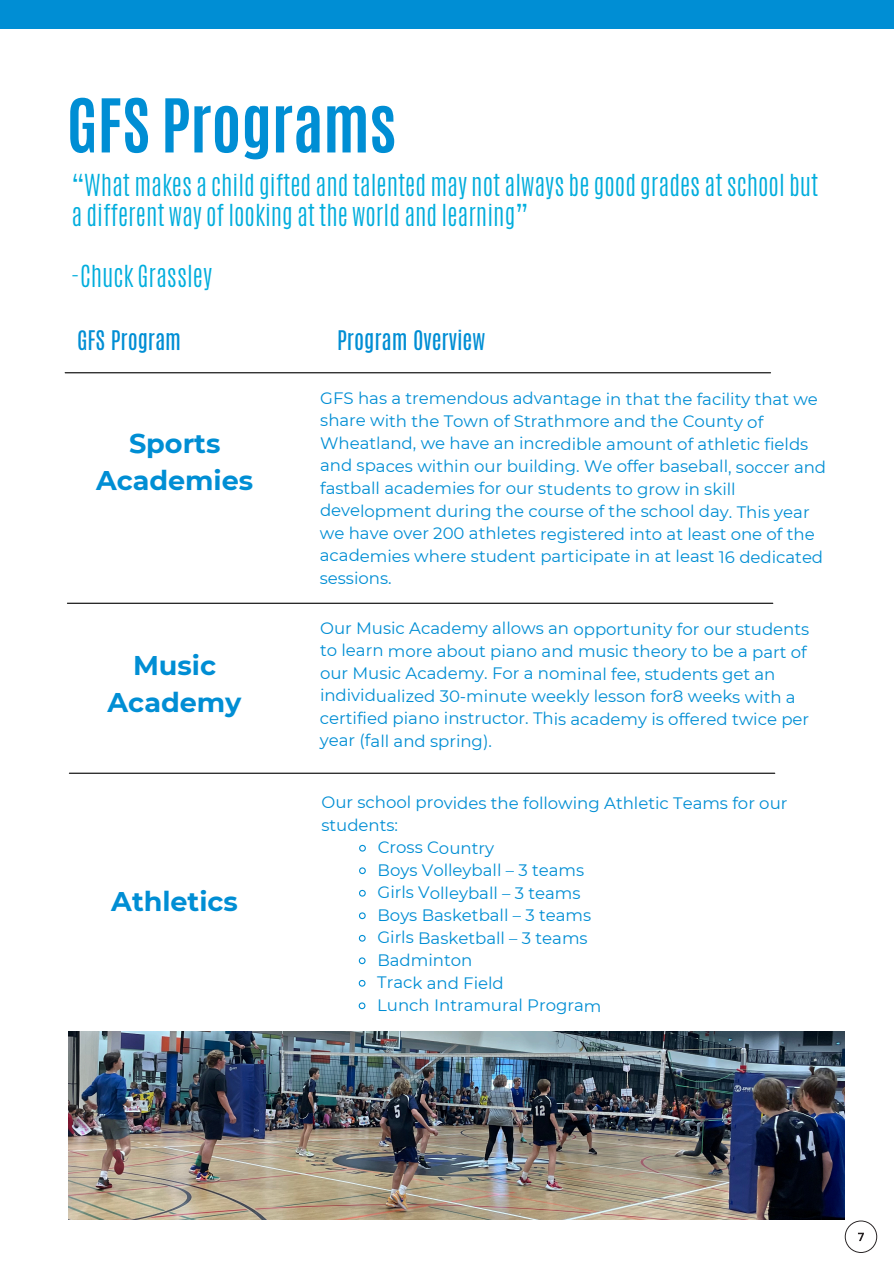
<style>
.page{position:relative;width:894px;height:1264px;background:#fff}
.page>*{position:absolute;margin:0;border:0;box-sizing:border-box;transform-origin:0 0}
.t1{font:700 63px "Antonio";color:#008ed4}
.t2{font:700 27px/37px "Montserrat";letter-spacing:-.005em;color:#008ed4;text-align:center}
.t3{font:300 25.35px/30.3px "Antonio";color:#00addd}
.t4{font:22.5px "Antonio";letter-spacing:-.005em;color:#008ed4}
.t5{font:16.5px/22.4px "Montserrat";letter-spacing:-.005em;color:#008ed4}
</style>
<div class="page">
<div style="left:0;top:0;width:893px;height:29px;background:#008ed4"></div>
<hr style="left:65px;top:372px;width:705px;height:1px;background:#000">
<hr style="left:67px;top:602px;width:705px;height:2px;background:#000">
<hr style="left:69px;top:772px;width:705px;height:1px;background:#000">
<img style="left:69px;top:1031px;width:774px;height:188px">
<svg style="left:844px;top:1220px;width:32px;height:32px"></svg>
<svg style="left:359px;top:844px;width:7px;height:8px"></svg>
<svg style="left:359px;top:867px;width:7px;height:8px"></svg>
<svg style="left:359px;top:889px;width:7px;height:8px"></svg>
<svg style="left:358px;top:912px;width:8px;height:8px"></svg>
<svg style="left:358px;top:934px;width:8px;height:8px"></svg>
<svg style="left:358px;top:957px;width:8px;height:8px"></svg>
<svg style="left:358px;top:979px;width:8px;height:8px"></svg>
<svg style="left:358px;top:1002px;width:8px;height:8px"></svg>
<h3 class="t1" style="left:67px;top:80px;width:331px">GFS Programs</h3>
<h4 class="t3" style="left:71px;top:170px;width:748px">“What makes a child gifted and talented may not always be good grades at school but a different way of looking at the world and learning”</h4>
<h4 class="t3" style="left:71px;top:261px;width:142px">-Chuck Grassley</h4>
<p class="t4" style="left:77px;top:324px;width:106px">GFS Program</p>
<p class="t4" style="left:337px;top:324px;width:150px">Program Overview</p>
<h2 class="t2" style="left:96px;top:425px;width:159px">Sports<br>Academies</h2>
<p class="t2" style="left:107px;top:646px;width:135px">Music<br>Academy</p>
<p class="t2" style="left:111px;top:883px;width:128px">Athletics</p>
<h1 class="t5" style="left:320px;top:387px;width:508px">GFS has a tremendous advantage in that the facility that we share with the Town of Strathmore and the County of Wheatland, we have an incredible amount of athletic fields and spaces within our building. We offer baseball, soccer and fastball academies for our students to grow in skill development during the course of the school day. This year we have over 200 athletes registered into at least one of the academies where student participate in at least 16 dedicated sessions.</h1>
<p class="t5" style="left:320px;top:617px;width:491px">Our Music Academy allows an opportunity for our students to learn more about piano and music theory to be a part of our Music Academy. For a nominal fee, students get an individualized 30-minute weekly lesson for8 weeks with a certified piano instructor. This academy is offered twice per year (fall and spring).</p>
<p class="t5" style="left:321px;top:791px;width:467px">Our school provides the following Athletic Teams for our students:</p>
<h2 class="t5" style="left:377px;top:836px;width:118px">Cross Country</h2>
<p class="t5" style="left:377px;top:859px;width:208px">Boys Volleyball – 3 teams</p>
<p class="t5" style="left:377px;top:881px;width:204px">Girls Volleyball – 3 teams</p>
<p class="t5" style="left:377px;top:904px;width:215px">Boys Basketball – 3 teams</p>
<p class="t5" style="left:377px;top:926px;width:212px">Girls Basketball – 3 teams</p>
<p class="t5" style="left:377px;top:948px;width:96px">Badminton</p>
<p class="t5" style="left:377px;top:971px;width:128px">Track and Field</p>
<p class="t5" style="left:377px;top:994px;width:226px">Lunch Intramural Program</p>
</div>
